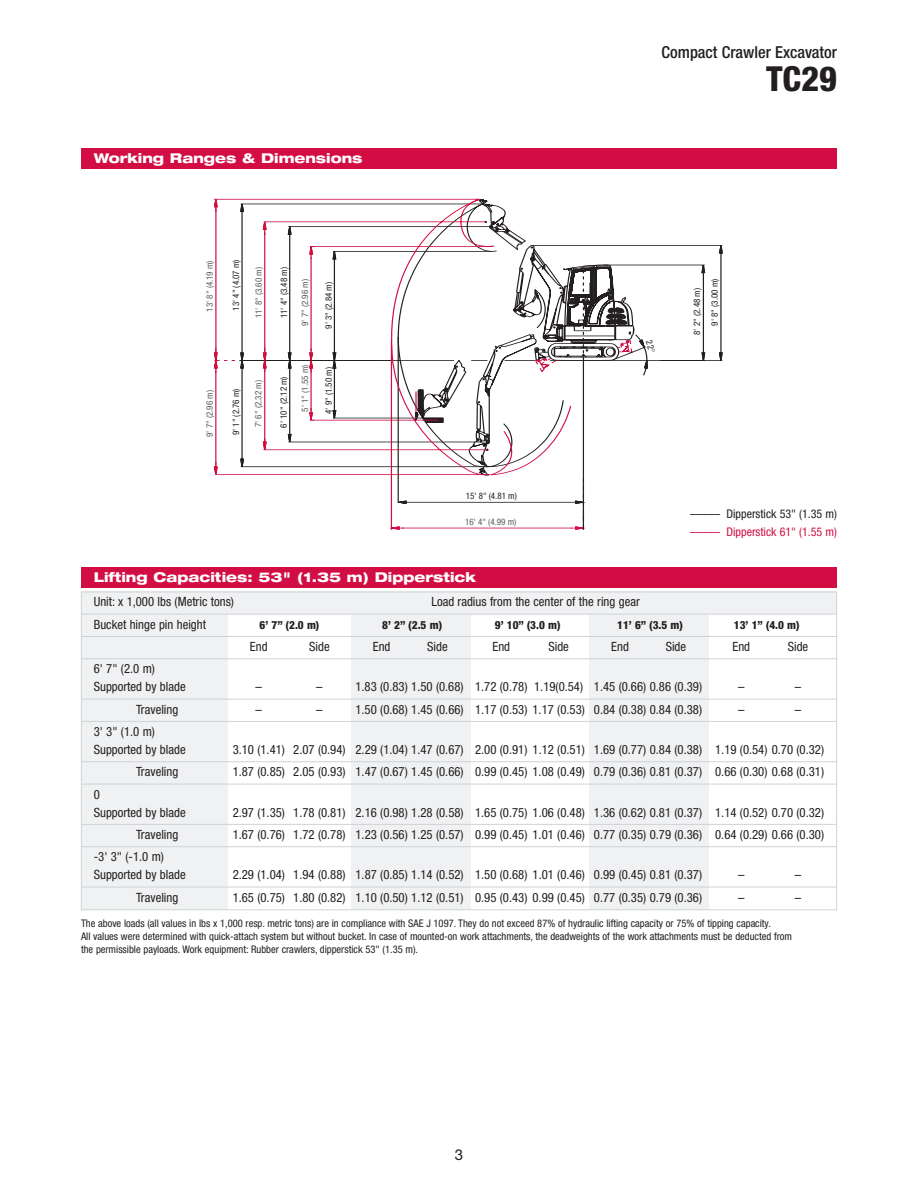
<style>
.page{position:relative;width:918px;height:1188px;background:#fff}
.page>*{position:absolute;margin:0;border:0;box-sizing:border-box;transform-origin:0 0}
.t1{font:800 condensed 34.5px "Helvetica Neue";color:#231f20}
.t2{font:500 condensed 16.5px "Helvetica Neue";color:#231f20}
.t3{font:15px "Helvetica Neue";color:#231f20}
.t4{font:800 expanded 13.5px "Helvetica Neue";color:#fff}
.t5{font:condensed 12.75px/18px "Helvetica Neue";color:#231f20}
.t6{font:condensed 12px "Helvetica Neue";color:#231f20}
.t7{font:condensed 12px "Helvetica Neue";color:#d20d44}
.t8{font:800 condensed 11.25px "Helvetica Neue";color:#231f20}
.t9{font:condensed 10.5px/12.6px "Helvetica Neue";color:#231f20}
.t10{font:condensed 9px/17.5px "Helvetica Neue";color:#231f20}
.t11{font:condensed 9px "Helvetica Neue";color:#5c5c5f}
</style>
<div class="page">
<div style="left:590px;top:606px;width:119px;height:303px;background:#f0f1f2"></div>
<div style="left:351px;top:606px;width:119px;height:303px;background:#f0f1f2"></div>
<div style="left:81px;top:606px;width:147px;height:303px;background:#f0f1f2"></div>
<div style="left:81px;top:592px;width:756px;height:22px;background:#f0f1f2"></div>
<div style="left:81px;top:148px;width:756px;height:21px;background:#d20d44"></div>
<hr style="left:583px;top:360px;width:1px;height:170px;background:#231f20">
<svg style="left:661px;top:245px;width:61px;height:116px"></svg>
<hr style="left:194px;top:385px;width:1px;height:162px;background:#d20d44">
<hr style="left:194px;top:368px;width:1px;height:125px;background:#d20d44">
<hr style="left:194px;top:266px;width:1px;height:86px;background:#d20d44">
<hr style="left:402px;top:528px;width:170px;height:1px;background:#d20d44">
<hr style="left:391px;top:340px;width:1px;height:190px;background:#d20d44">
<svg style="left:391px;top:526px;width:9px;height:4px"></svg>
<svg style="left:575px;top:526px;width:9px;height:4px"></svg>
<svg style="left:701px;top:265px;width:4px;height:8px"></svg>
<svg style="left:702px;top:352px;width:3px;height:9px"></svg>
<svg style="left:719px;top:245px;width:4px;height:9px"></svg>
<svg style="left:719px;top:352px;width:4px;height:9px"></svg>
<div style="left:81px;top:567px;width:756px;height:21px;background:#d20d44"></div>
<hr style="left:81px;top:614px;width:756px;height:1px;background:#d1d2d4">
<hr style="left:81px;top:636px;width:756px;height:1px;background:#d1d2d4">
<hr style="left:81px;top:658px;width:756px;height:1px;background:#d1d2d4">
<hr style="left:81px;top:699px;width:756px;height:1px;background:#d1d2d4">
<hr style="left:81px;top:721px;width:756px;height:1px;background:#d1d2d4">
<hr style="left:81px;top:761px;width:756px;height:1px;background:#d1d2d4">
<hr style="left:81px;top:784px;width:756px;height:1px;background:#d1d2d4">
<hr style="left:81px;top:824px;width:756px;height:1px;background:#d1d2d4">
<hr style="left:81px;top:846px;width:756px;height:1px;background:#d1d2d4">
<hr style="left:81px;top:887px;width:756px;height:1px;background:#d1d2d4">
<svg style="left:214px;top:199px;width:439px;height:306px"></svg>
<p class="t4" style="left:94px;top:153px;width:270px">Working Ranges &amp; Dimensions</p>
<p class="t10" style="left:228px;top:311px;width:53px;rotate:-90deg">13 4 (407 )</p>
<p class="t11" style="left:206px;top:312px;width:53px;rotate:-90deg">13 8 (419 )</p>
<p class="t10" style="left:276px;top:318px;width:53px;rotate:-90deg">11 4 (348 )</p>
<p class="t11" style="left:255px;top:318px;width:53px;rotate:-90deg">11 8 (360 )</p>
<p class="t11" style="left:302px;top:326px;width:48px;rotate:-90deg">9 7 (296 )</p>
<p class="t11" style="left:207px;top:437px;width:48px;rotate:-90deg">9 7 (296 )</p>
<p class="t10" style="left:228px;top:435px;width:48px;rotate:-90deg">9 1 (276 )</p>
<p class="t11" style="left:255px;top:427px;width:48px;rotate:-90deg">7 6 (232 )</p>
<p class="t10" style="left:276px;top:428px;width:53px;rotate:-90deg">6 10 (212 )</p>
<p class="t11" style="left:302px;top:412px;width:48px;rotate:-90deg">5 1 (155 )</p>
<p class="t10" style="left:320px;top:329px;width:48px;rotate:-90deg">9 3 (284 )</p>
<p class="t10" style="left:321px;top:414px;width:48px;rotate:-90deg">4 9 (150 )</p>
<p class="t10" style="left:466px;top:488px;width:53px">15' 8" (4.81 m)</p>
<p class="t11" style="left:465px;top:519px;width:53px">16' 4" (4.99 m)</p>
<p class="t2" style="left:662px;top:46px;width:177px">Compact Crawler Excavator</p>
<h1 class="t1" style="left:766px;top:66px;width:72px">TC29</h1>
<p class="t10" style="left:689px;top:326px;width:48px;text-indent:-9px;rotate:-90deg">8 2 (248 )<br>9 8 (300 )</p>
<p class="t6" style="left:690px;top:510px;width:148px">––––– Dipperstick 53" (1.35 m)</p>
<p class="t7" style="left:690px;top:528px;width:148px">––––– Dipperstick 61" (1.55 m)</p>
<p class="t4" style="left:94px;top:572px;width:384px">Lifting Capacities: 53" (1.35 m) Dipperstick</p>
<p class="t5" style="left:94px;top:594px;width:142px">Unit: x 1,000 lbs (Metric tons)</p>
<p class="t5" style="left:431px;top:594px;width:210px">Load radius from the center of the ring gear</p>
<p class="t5" style="left:94px;top:616px;width:114px">Bucket hinge pin height</p>
<p class="t8" style="left:260px;top:621px;width:61px">6’ 7” (2.0 m)</p>
<p class="t8" style="left:382px;top:621px;width:61px">8’ 2” (2.5 m)</p>
<p class="t8" style="left:495px;top:621px;width:67px">9’ 10” (3.0 m)</p>
<p class="t8" style="left:617px;top:621px;width:67px">11’ 6” (3.5 m)</p>
<p class="t8" style="left:734px;top:621px;width:67px">13’ 1” (4.0 m)</p>
<p class="t5" style="left:250px;top:639px;width:19px">End</p>
<p class="t5" style="left:309px;top:639px;width:22px">Side</p>
<p class="t5" style="left:373px;top:639px;width:19px">End</p>
<p class="t5" style="left:427px;top:639px;width:22px">Side</p>
<p class="t5" style="left:492px;top:639px;width:19px">End</p>
<p class="t5" style="left:548px;top:639px;width:22px">Side</p>
<p class="t5" style="left:611px;top:639px;width:19px">End</p>
<p class="t5" style="left:666px;top:639px;width:22px">Side</p>
<p class="t5" style="left:732px;top:639px;width:19px">End</p>
<p class="t5" style="left:788px;top:639px;width:22px">Side</p>
<p class="t5" style="left:94px;top:661px;width:93px">6' 7" (2.0 m)<br>Supported by blade</p>
<p class="t5" style="left:256px;top:679px;width:8px">–</p>
<p class="t5" style="left:316px;top:679px;width:8px">–</p>
<p class="t5" style="left:355px;top:679px;width:348px">1.83 (0.83) 1.50 (0.68) 1.72 (0.78) 1.19(0.54) 1.45 (0.66) 0.86 (0.39)</p>
<p class="t5" style="left:738px;top:679px;width:8px">–</p>
<p class="t5" style="left:795px;top:679px;width:8px">–</p>
<p class="t5" style="left:136px;top:701px;width:44px">Traveling</p>
<p class="t5" style="left:256px;top:701px;width:8px">–</p>
<p class="t5" style="left:316px;top:701px;width:8px">–</p>
<p class="t5" style="left:355px;top:701px;width:348px">1.50 (0.68) 1.45 (0.66) 1.17 (0.53) 1.17 (0.53) 0.84 (0.38) 0.84 (0.38)</p>
<p class="t5" style="left:738px;top:701px;width:8px">–</p>
<p class="t5" style="left:795px;top:701px;width:8px">–</p>
<p class="t5" style="left:94px;top:724px;width:93px">3' 3" (1.0 m)<br>Supported by blade</p>
<p class="t5" style="left:233px;top:742px;width:593px">3.10 (1.41) 2.07 (0.94) 2.29 (1.04) 1.47 (0.67) 2.00 (0.91) 1.12 (0.51) 1.69 (0.77) 0.84 (0.38) 1.19 (0.54) 0.70 (0.32)</p>
<p class="t5" style="left:136px;top:764px;width:44px">Traveling</p>
<p class="t5" style="left:233px;top:764px;width:593px">1.87 (0.85) 2.05 (0.93) 1.47 (0.67) 1.45 (0.66) 0.99 (0.45) 1.08 (0.49) 0.79 (0.36) 0.81 (0.37) 0.66 (0.30) 0.68 (0.31)</p>
<p class="t5" style="left:94px;top:786px;width:93px">0<br>Supported by blade</p>
<p class="t5" style="left:233px;top:804px;width:593px">2.97 (1.35) 1.78 (0.81) 2.16 (0.98) 1.28 (0.58) 1.65 (0.75) 1.06 (0.48) 1.36 (0.62) 0.81 (0.37) 1.14 (0.52) 0.70 (0.32)</p>
<p class="t5" style="left:136px;top:827px;width:44px">Traveling</p>
<p class="t5" style="left:233px;top:827px;width:593px">1.67 (0.76) 1.72 (0.78) 1.23 (0.56) 1.25 (0.57) 0.99 (0.45) 1.01 (0.46) 0.77 (0.35) 0.79 (0.36) 0.64 (0.29) 0.66 (0.30)</p>
<p class="t5" style="left:94px;top:849px;width:93px">-3' 3" (-1.0 m)<br>Supported by blade</p>
<p class="t5" style="left:233px;top:867px;width:471px">2.29 (1.04) 1.94 (0.88) 1.87 (0.85) 1.14 (0.52) 1.50 (0.68) 1.01 (0.46) 0.99 (0.45) 0.81 (0.37)</p>
<p class="t5" style="left:738px;top:867px;width:8px">–</p>
<p class="t5" style="left:795px;top:867px;width:8px">–</p>
<p class="t5" style="left:136px;top:889px;width:44px">Traveling</p>
<p class="t5" style="left:233px;top:889px;width:471px">1.65 (0.75) 1.80 (0.82) 1.10 (0.50) 1.12 (0.51) 0.95 (0.43) 0.99 (0.45) 0.77 (0.35) 0.79 (0.36)</p>
<p class="t5" style="left:738px;top:889px;width:8px">–</p>
<p class="t5" style="left:795px;top:889px;width:8px">–</p>
<p class="t9" style="left:81px;top:918px;width:713px">The above loads (all values in lbs x 1,000 resp. metric tons) are in compliance with SAE J 1097. They do not exceed 87% of hydraulic lifting capacity or 75% of tipping capacity.<br>All values were determined with quick-attach system but without bucket. In case of mounted-on work attachments, the deadweights of the work attachments must be deducted from the permissible payloads. Work equipment: Rubber crawlers, dipperstick 53" (1.35 m).</p>
<p class="t3" style="left:455px;top:1149px;width:10px">3</p>
</div>
